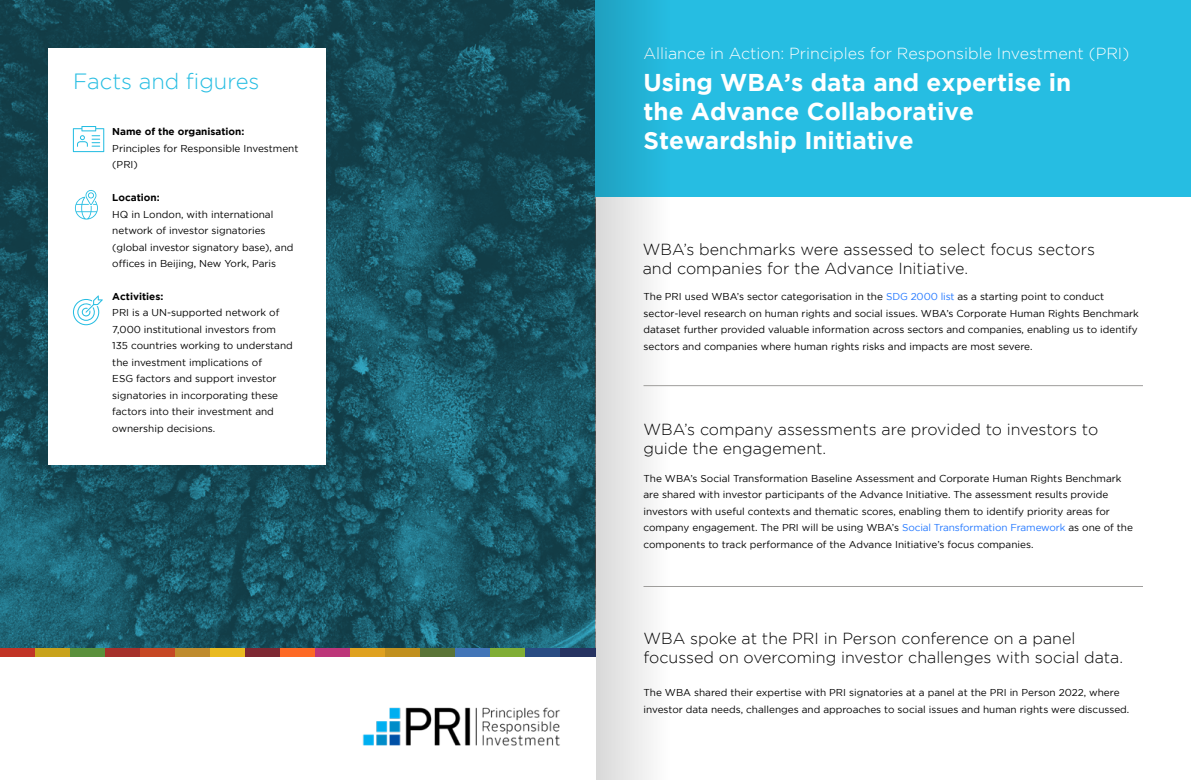
<style>
.page{position:relative;width:1191px;height:780px;background:#fff}
.page>*{position:absolute;margin:0;border:0;box-sizing:border-box;transform-origin:0 0}
.t1{font:700 24.3px/29.2px "Gotham";color:#fff}
.t2{font:300 22px "Gotham";color:#26bde2}
.t3{font:300 16px/19.2px "Gotham";color:#000}
.t4{font:300 16px "Gotham";color:#fff}
.t5{font:10px/16.5px "Gotham";color:#000}
.t6{font:700 10px "Gotham";color:#000}
.s1{color:#2378ff}
</style>
<div class="page">
<div style="left:595px;top:0;width:596px;height:197px;background:#26bde2"></div>
<svg style="left:0;top:0;width:595px;height:648px"></svg>
<div style="left:48px;top:48px;width:277px;height:416px;background:#fff"></div>
<svg style="left:595px;top:0;width:90px;height:780px"></svg>
<hr style="left:643px;top:385px;width:500px;height:1px;background:#9e9d9b">
<hr style="left:643px;top:586px;width:500px;height:1px;background:#9e9d9b">
<div style="left:0;top:648px;width:35px;height:9px;background:#c13425"></div>
<div style="left:35px;top:648px;width:35px;height:9px;background:#c8a21b"></div>
<div style="left:70px;top:648px;width:35px;height:9px;background:#5a903b"></div>
<div style="left:105px;top:648px;width:35px;height:9px;background:#a5312b"></div>
<div style="left:140px;top:648px;width:35px;height:9px;background:#c64824"></div>
<div style="left:175px;top:648px;width:35px;height:9px;background:#bf8b2e"></div>
<div style="left:210px;top:648px;width:35px;height:9px;background:#e9ba20"></div>
<div style="left:245px;top:648px;width:35px;height:9px;background:#7e2832"></div>
<div style="left:280px;top:648px;width:35px;height:9px;background:#fd6925"></div>
<div style="left:315px;top:648px;width:35px;height:9px;background:#bd3679"></div>
<div style="left:350px;top:648px;width:35px;height:9px;background:#dfa11f"></div>
<div style="left:385px;top:648px;width:35px;height:9px;background:#c1901e"></div>
<div style="left:420px;top:648px;width:35px;height:9px;background:#5a7437"></div>
<div style="left:455px;top:648px;width:35px;height:9px;background:#4275b7"></div>
<div style="left:490px;top:648px;width:35px;height:9px;background:#80ae35"></div>
<div style="left:525px;top:648px;width:35px;height:9px;background:#294c83"></div>
<div style="left:560px;top:648px;width:35px;height:9px;background:#263361"></div>
<img style="left:362px;top:707px;width:198px;height:39px">
<svg style="left:75px;top:190px;width:23px;height:30px"></svg>
<svg style="left:73px;top:126px;width:31px;height:26px"></svg>
<svg style="left:73px;top:295px;width:30px;height:30px"></svg>
<h2 class="t2" style="left:73px;top:69px;width:188px">Facts and figures</h2>
<p class="t6" style="left:112px;top:126px;width:134px">Name of the organisation:</p>
<p class="t5" style="left:112px;top:140px;width:188px">Principles for Responsible Investment (PRI)</p>
<p class="t6" style="left:112px;top:192px;width:49px">Location:</p>
<p class="t5" style="left:112px;top:206px;width:183px">HQ in London, with international network of investor signatories (global investor signatory base), and offices in Beijing, New York, Paris</p>
<p class="t6" style="left:112px;top:291px;width:53px">Activities:</p>
<p class="t5" style="left:112px;top:305px;width:182px">PRI is a UN-supported network of<br>7,000 institutional investors from<br>135 countries working to understand the investment implications of<br>ESG factors and support investor signatories in incorporating these factors into their investment and ownership decisions.</p>
<h3 class="t4" style="left:643px;top:44px;width:487px">Alliance in Action: Principles for Responsible Investment (PRI)</h3>
<h1 class="t1" style="left:643px;top:67px;width:429px">Using WBA’s data and expertise in the Advance Collaborative<br>Stewardship Initiative</h1>
<h3 class="t3" style="left:643px;top:240px;width:454px">WBA’s benchmarks were assessed to select focus sectors and companies for the Advance Initiative.</h3>
<p class="t5" style="left:643px;top:288px;width:497px">The PRI used WBA’s sector categorisation in the <span class="s1">SDG 2000 list</span> as a starting point to conduct sector-level research on human rights and social issues. WBA’s Corporate Human Rights Benchmark dataset further provided valuable information across sectors and companies, enabling us to identify sectors and companies where human rights risks and impacts are most severe.</p>
<h3 class="t3" style="left:643px;top:419px;width:456px">WBA’s company assessments are provided to investors to guide the engagement.</h3>
<p class="t5" style="left:643px;top:470px;width:491px">The WBA’s Social Transformation Baseline Assessment and Corporate Human Rights Benchmark are shared with investor participants of the Advance Initiative. The assessment results provide investors with useful contexts and thematic scores, enabling them to identify priority areas for company engagement. The PRI will be using WBA’s <span class="s1">Social Transformation Framework</span> as one of the components to track performance of the Advance Initiative’s focus companies.</p>
<h3 class="t3" style="left:643px;top:628px;width:481px">WBA spoke at the PRI in Person conference on a panel focussed on overcoming investor challenges with social data.</h3>
<p class="t5" style="left:643px;top:684px;width:487px">The WBA shared their expertise with PRI signatories at a panel at the PRI in Person 2022, where investor data needs, challenges and approaches to social issues and human rights were discussed.</p>
</div>
